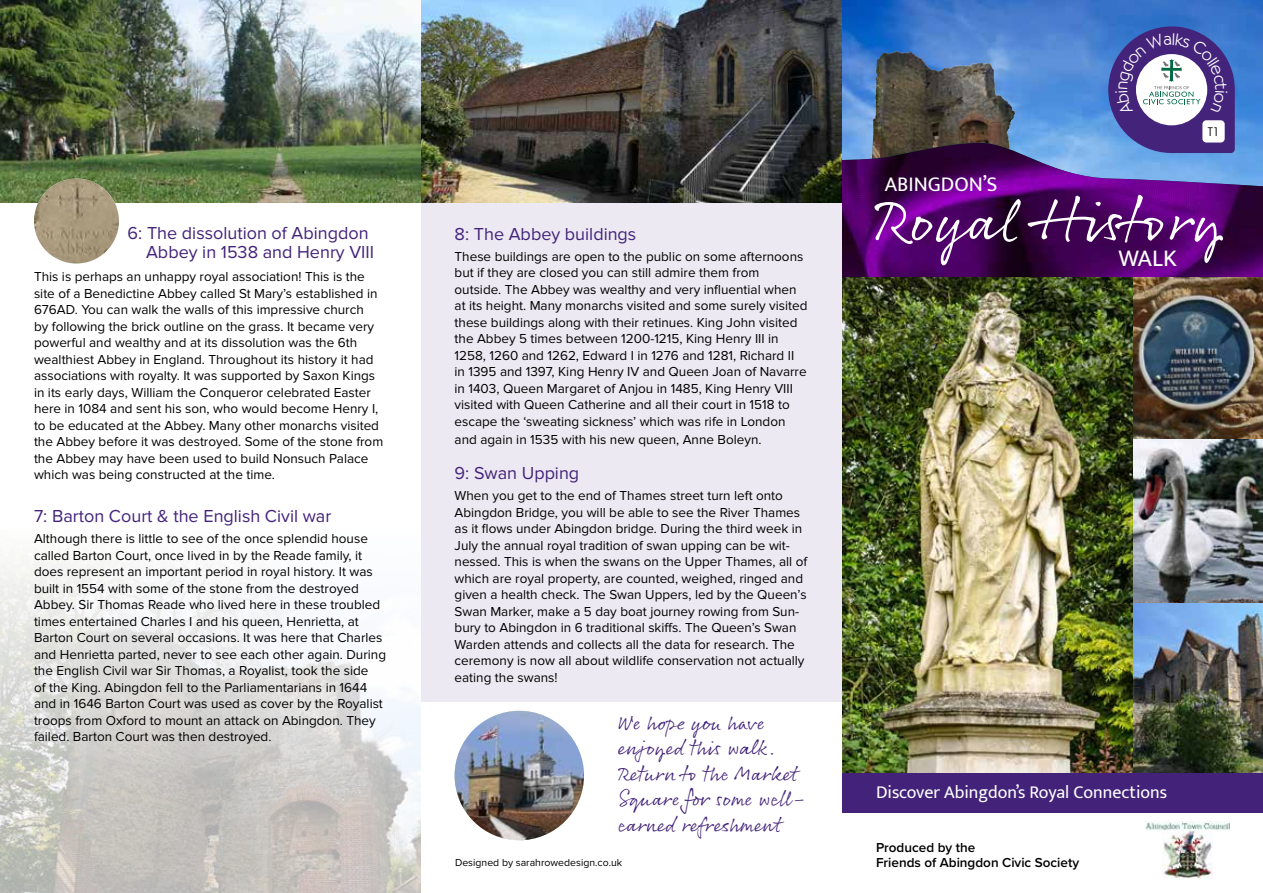
<style>
.page{position:relative;width:1263px;height:893px;background:#fff}
.page>*{position:absolute;margin:0;border:0;box-sizing:border-box;transform-origin:0 0}
.t1{font:61.5px "Rollerscript Smooth";color:#fff}
.t2{font:24px "Mukta Mahee";color:#fff}
.t3{font:21px/25.5px "Rollerscript Smooth";color:#43237a}
.t4{font:21px "Mukta Mahee";color:#fff}
.t5{font:18px/19.5px "Proxima Nova";color:#43237a}
.t6{font:18px "Mukta Mahee";color:#fff}
.t7{font:13.5px/16.5px "Proxima Nova";color:#000}
.t8{font:600 13.5px/15px "Proxima Nova";color:#000}
.t9{font:11.7px "Avant Garde";color:#000}
.t10{font:10.5px "Proxima Nova";color:#000}
</style>
<div class="page">
<img style="left:842px;top:0;width:421px;height:117px">
<img style="left:872px;top:51px;width:143px;height:66px">
<svg style="left:842px;top:117px;width:421px;height:160px;background:#4d1469"></svg>
<img style="left:842px;top:143px;width:421px;height:43px">
<img style="left:0;top:554px;width:421px;height:339px">
<div style="left:421px;top:148px;width:421px;height:554px;background:#ece9f2"></div>
<img style="left:842px;top:277px;width:291px;height:496px">
<img style="left:1133px;top:277px;width:130px;height:163px">
<img style="left:1133px;top:440px;width:130px;height:163px">
<div style="left:842px;top:773px;width:421px;height:39px;background:#43237a"></div>
<img style="left:0;top:0;width:842px;height:202px">
<img style="left:34px;top:179px;width:85px;height:84px;border-radius:42px">
<img style="left:1133px;top:603px;width:130px;height:170px">
<img style="left:455px;top:711px;width:129px;height:129px;border-radius:65px">
<img style="left:1145px;top:822px;width:84px;height:8px">
<img style="left:1162px;top:830px;width:51px;height:48px">
<svg style="left:1108px;top:26px;width:127px;height:127px"></svg>
<h3 class="t5" style="left:146px;top:223px;width:230px;text-indent:-19px">6: The dissolution of Abingdon<br>Abbey in 1538 and Henry VIII</h3>
<p class="t7" style="left:34px;top:269px;width:351px">This is perhaps an unhappy royal association! This is the site of a Benedictine Abbey called St Mary’s established in 676AD. You can walk the walls of this impressive church<br>by following the brick outline on the grass. It became very powerful and wealthy and at its dissolution was the 6th wealthiest Abbey in England. Throughout its history it had associations with royalty. It was supported by Saxon Kings in its early days, William the Conqueror celebrated Easter here in 1084 and sent his son, who would become Henry I, to be educated at the Abbey. Many other monarchs visited the Abbey before it was destroyed. Some of the stone from the Abbey may have been used to build Nonsuch Palace which was being constructed at the time.</p>
<h3 class="t5" style="left:34px;top:507px;width:299px">7: Barton Court &amp; the English Civil war</h3>
<p class="t7" style="left:34px;top:530px;width:354px">Although there is little to see of the once splendid house called Barton Court, once lived in by the Reade family, it does represent an important period in royal history. It was built in 1554 with some of the stone from the destroyed Abbey. Sir Thomas Reade who lived here in these troubled times entertained Charles I and his queen, Henrietta, at Barton Court on several occasions. It was here that Charles and Henrietta parted, never to see each other again. During the English Civil war Sir Thomas, a Royalist, took the side<br>of the King. Abingdon fell to the Parliamentarians in 1644 and in 1646 Barton Court was used as cover by the Royalist troops from Oxford to mount an attack on Abingdon. They failed. Barton Court was then destroyed.</p>
<h3 class="t5" style="left:455px;top:224px;width:183px">8: The Abbey buildings</h3>
<p class="t7" style="left:455px;top:248px;width:354px">These buildings are open to the public on some afternoons but if they are closed you can still admire them from outside. The Abbey was wealthy and very influential when at its height. Many monarchs visited and some surely visited these buildings along with their retinues. King John visited the Abbey 5 times between 1200-1215, King Henry III in 1258, 1260 and 1262, Edward I in 1276 and 1281, Richard II in 1395 and 1397, King Henry IV and Queen Joan of Navarre in 1403, Queen Margaret of Anjou in 1485, King Henry VIII visited with Queen Catherine and all their court in 1518 to escape the ‘sweating sickness’ which was rife in London</p>
<p class="t7" style="left:455px;top:431px;width:308px">and again in 1535 with his new queen, Anne Boleyn.</p>
<h3 class="t5" style="left:455px;top:464px;width:126px">9: Swan Upping</h3>
<p class="t7" style="left:455px;top:488px;width:354px">When you get to the end of Thames street turn left onto Abingdon Bridge, you will be able to see the River Thames as it flows under Abingdon bridge. During the third week in July the annual royal tradition of swan upping can be wit&shy;nessed. This is when the swans on the Upper Thames, all of which are royal property, are counted, weighed, ringed and given a health check. The Swan Uppers, led by the Queen’s Swan Marker, make a 5 day boat journey rowing from Sun&shy;bury to Abingdon in 6 traditional skiffs. The Queen’s Swan Warden attends and collects all the data for research. The ceremony is now all about wildlife conservation not actually eating the swans!</p>
<h3 class="t3" style="left:618px;top:708px;width:190px">We hope you have enjoyed this walk.<br>Return to the Market<br>Square for some well&shy;earned refreshment</h3>
<p class="t10" style="left:455px;top:857px;width:169px">Designed by sarahrowedesign.co.uk</p>
<h3 class="t4" style="left:885px;top:172px;width:114px">ABINGDON’S</h3>
<p class="t9" style="left:1208px;top:125px;width:13px">T1</p>
<h1 class="t1" style="left:874px;top:182px;width:353px">Royal History</h1>
<h2 class="t2" style="left:1118px;top:244px;width:60px">WALK</h2>
<h3 class="t6" style="left:876px;top:781px;width:293px">Discover Abingdon’s Royal Connections</h3>
<p class="t8" style="left:876px;top:839px;width:205px">Produced by the<br>Friends of Abingdon Civic Society</p>
</div>
